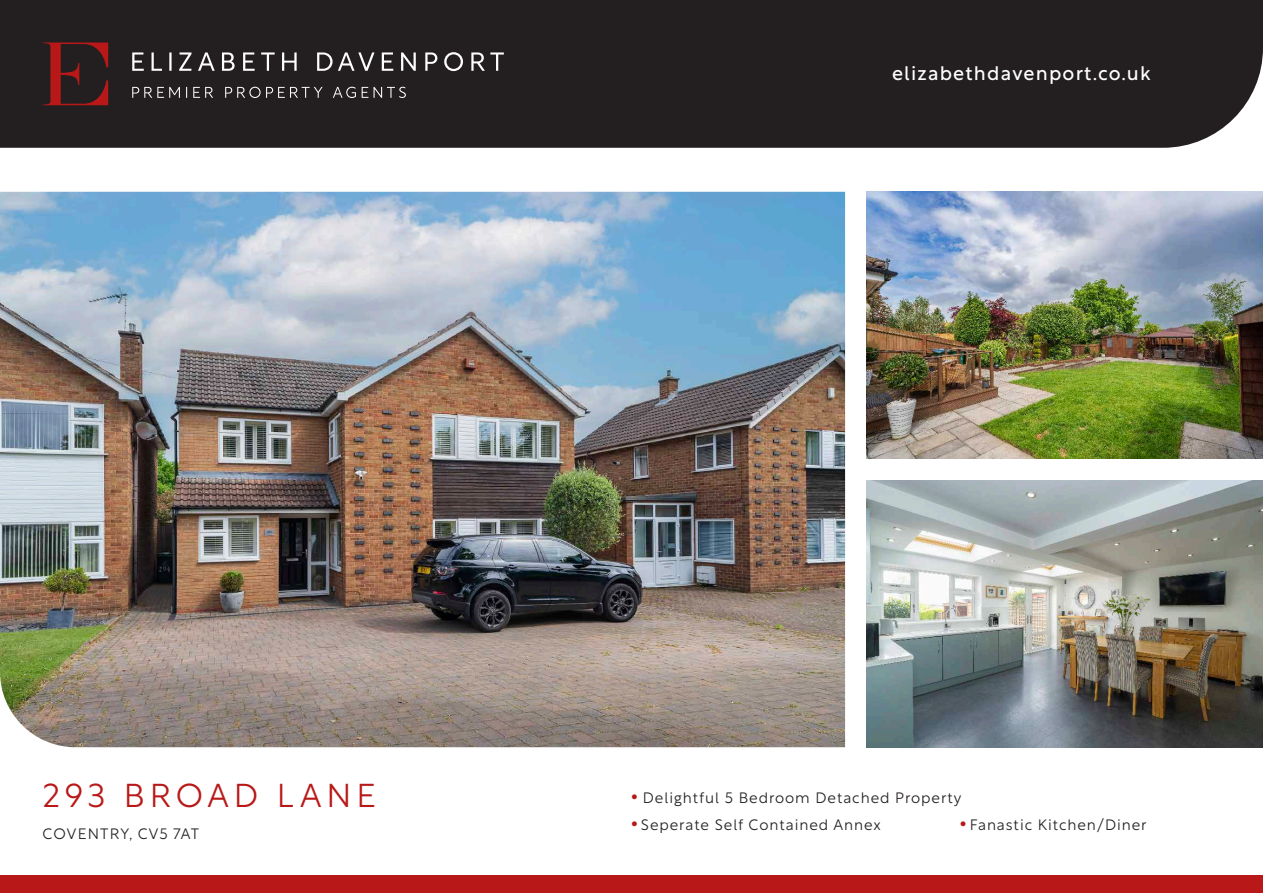
<style>
.page{position:relative;width:1263px;height:893px;background:#fff}
.page>*{position:absolute;margin:0;border:0;box-sizing:border-box;transform-origin:0 0}
.t1{font:300 33px "Rustica";letter-spacing:.145em;color:#b81918}
.t2{font:19.5px "Rustica";letter-spacing:.06em;color:#fff}
.t3{font:300 15px "Rustica";letter-spacing:.06em;color:#231f20}
</style>
<div class="page">
<div style="left:0;top:0;width:1263px;height:148px;background:#231f20"></div>
<svg style="left:43px;top:43px;width:65px;height:62px;background:#4f1d1d"></svg>
<svg style="left:132px;top:52px;width:372px;height:19px;background:#555253"></svg>
<svg style="left:132px;top:87px;width:274px;height:11px;background:#4c4849"></svg>
<div style="left:0;top:876px;width:1263px;height:17px;background:#b81918"></div>
<img style="left:866px;top:192px;width:397px;height:267px">
<img style="left:866px;top:480px;width:397px;height:267px">
<img style="left:0;top:192px;width:845px;height:555px">
<p class="t2" style="left:892px;top:56px;width:260px">elizabethdavenport.co.uk</p>
<p class="t1" style="left:43px;top:767px;width:335px">293 BROAD LANE</p>
<p class="t3" style="left:43px;top:820px;width:158px">COVENTRY, CV5 7AT</p>
<p class="t3" style="left:631px;top:785px;width:331px"><sup>●</sup> Delightful 5 Bedroom Detached Property</p>
<p class="t3" style="left:631px;top:812px;width:251px"><sup>●</sup> Seperate Self Contained Annex</p>
<p class="t3" style="left:960px;top:812px;width:188px"><sup>●</sup> Fanastic Kitchen/Diner</p>
</div>
